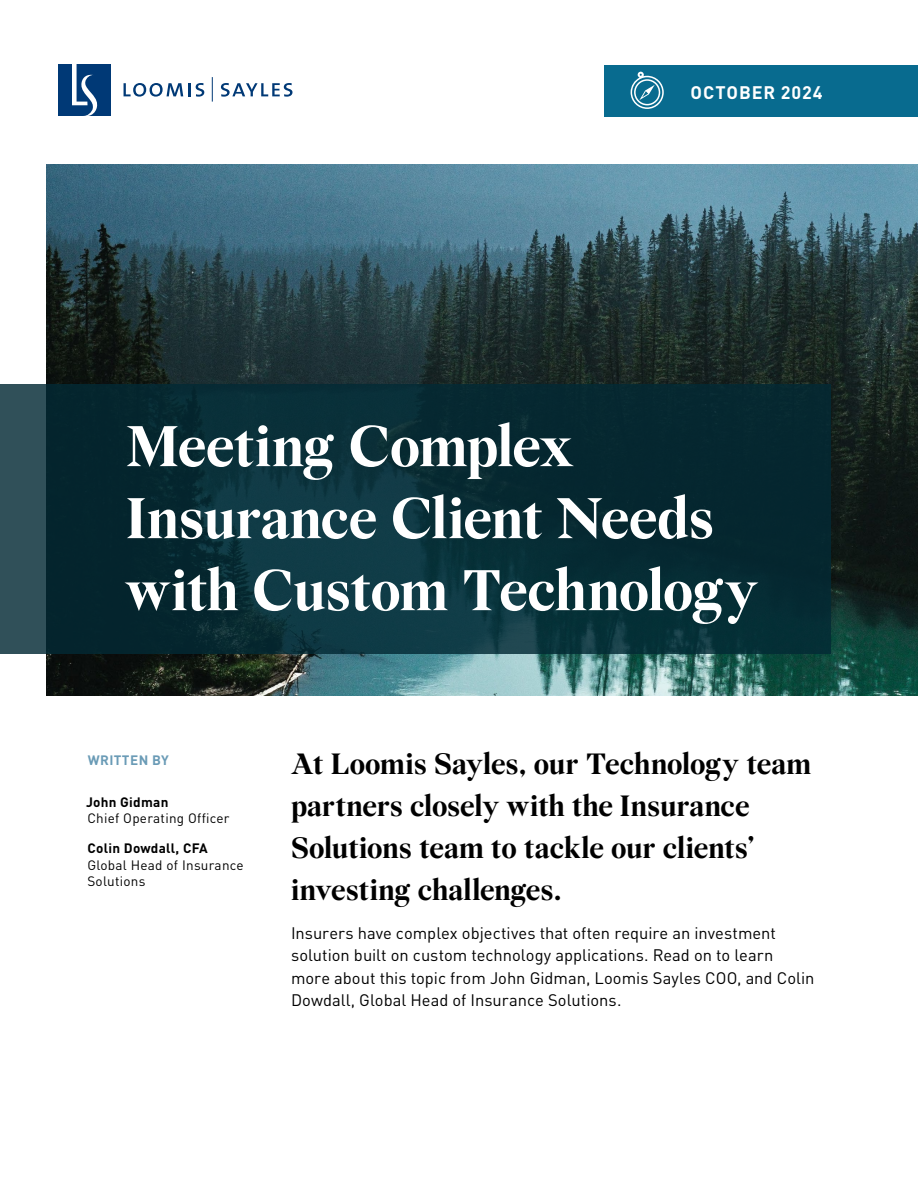
<style>
.page{position:relative;width:918px;height:1188px;background:#fff}
.page>*{position:absolute;margin:0;border:0;box-sizing:border-box;transform-origin:0 0}
.t1{font:700 61.5px/72px "Wremena";letter-spacing:-.015em;color:#fff}
.t2{font:700 31.5px/42px "Wremena";letter-spacing:-.01em;color:#000}
.t3{font:700 18px "DINOT";letter-spacing:.05em;color:#fff}
.t4{font:16.5px/22.5px "DINOT";color:#000}
.t5{font:13.5px/16.5px "DINOT";letter-spacing:.02em;color:#000}
.t6{font:700 13.5px "DINOT";letter-spacing:.02em;color:#000}
.t7{font:700 13.5px "DINOT";letter-spacing:.03em;color:#6a9bb6}
</style>
<div class="page">
<img style="left:46px;top:165px;width:872px;height:531px">
<svg style="left:0;top:384px;width:831px;height:270px;background:#0a2f37"></svg>
<div style="left:58px;top:64px;width:53px;height:52px;background:#003976"></div>
<svg style="left:72px;top:64px;width:26px;height:52px"></svg>
<svg style="left:124px;top:83px;width:59px;height:14px"></svg>
<svg style="left:189px;top:83px;width:15px;height:14px"></svg>
<svg style="left:221px;top:83px;width:71px;height:14px"></svg>
<svg style="left:212px;top:77px;width:1px;height:25px"></svg>
<div style="left:604px;top:66px;width:314px;height:51px;background:#086b8f"></div>
<svg style="left:631px;top:72px;width:33px;height:37px"></svg>
<p class="t3" style="left:691px;top:81px;width:133px">OCTOBER 2024</p>
<h1 class="t1" style="left:126px;top:412px;width:634px">Meeting Complex<br>Insurance Client Needs with Custom Technology</h1>
<p class="t7" style="left:88px;top:751px;width:83px">WRITTEN BY</p>
<p class="t6" style="left:86px;top:793px;width:84px">John Gidman</p>
<p class="t5" style="left:87px;top:810px;width:144px">Chief Operating Officer</p>
<p class="t6" style="left:88px;top:840px;width:122px">Colin Dowdall, CFA</p>
<p class="t5" style="left:87px;top:856px;width:158px">Global Head of Insurance<br>Solutions</p>
<h2 class="t2" style="left:291px;top:743px;width:522px">At Loomis Sayles, our Technology team partners closely with the Insurance Solutions team to tackle our clients’ investing challenges.</h2>
<p class="t4" style="left:291px;top:921px;width:525px">Insurers have complex objectives that often require an investment solution built on custom technology applications. Read on to learn more about this topic from John Gidman, Loomis Sayles COO, and Colin Dowdall, Global Head of Insurance Solutions.</p>
</div>
